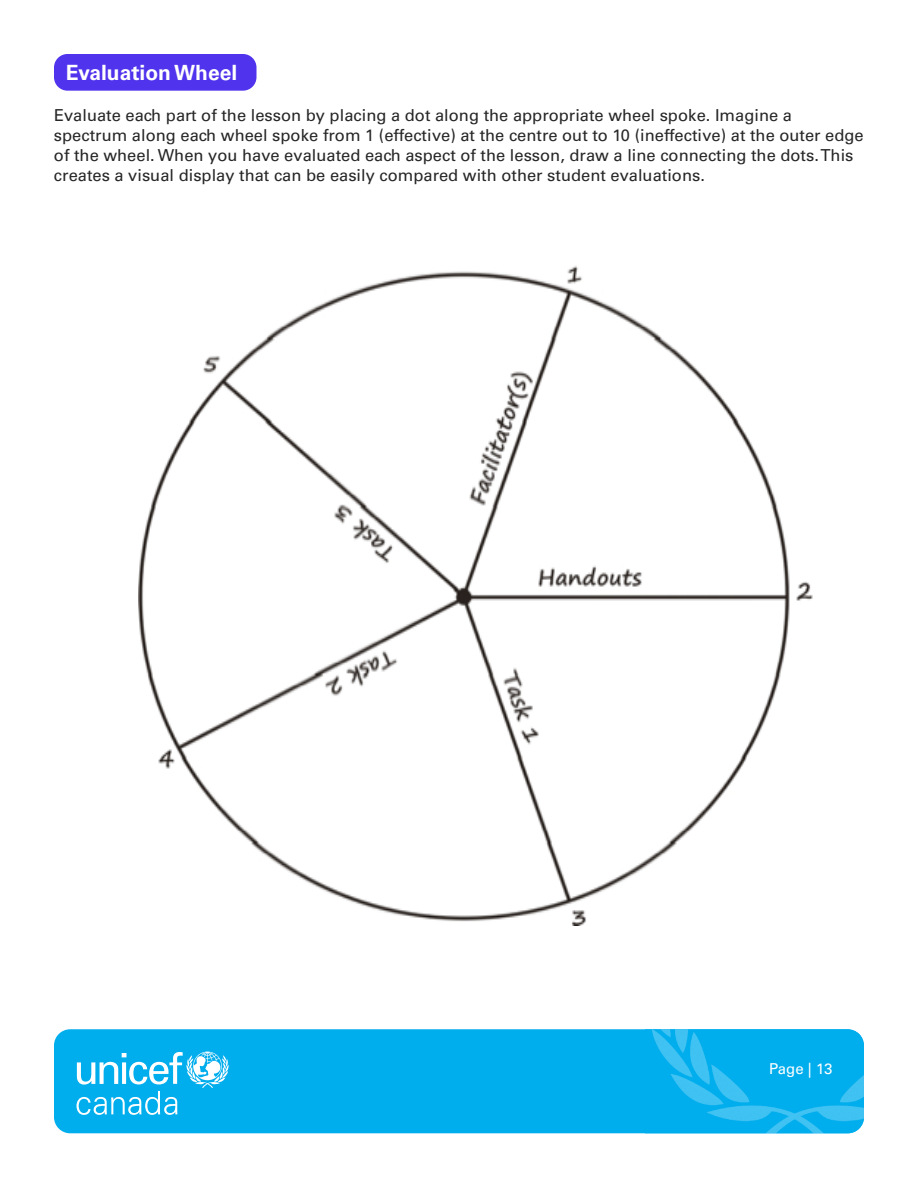
<style>
.page{position:relative;width:918px;height:1188px;background:#fff}
.page>*{position:absolute;margin:0;border:0;box-sizing:border-box;transform-origin:0 0}
.t1{font:700 21px "Univers LT Std";color:#fff}
.t2{font:16.5px/19.8px "Univers LT Std";color:#272627}
.t3{font:15px "Univers LT Std";letter-spacing:-.005em;color:#fff}
</style>
<div class="page">
<div style="left:54px;top:54px;width:202px;height:37px;background:#4f33ed;border-radius:14px"></div>
<div style="left:54px;top:1029px;width:810px;height:104px;background:#00aded;border-radius:16px"></div>
<svg style="left:77px;top:1052px;width:152px;height:63px"></svg>
<img style="left:645px;top:1029px;width:203px;height:16px">
<img style="left:848px;top:1029px;width:16px;height:104px">
<img style="left:138px;top:266px;width:675px;height:660px">
<p class="t1" style="left:66px;top:65px;width:173px">EvaluationWheel</p>
<p class="t2" style="left:54px;top:107px;width:811px">Evaluate each part of the lesson by placing a dot along the appropriate wheel spoke. Imagine a spectrum along each wheel spoke from 1 (effective) at the centre out to 10 (ineffective) at the outer edge of the wheel. When you have evaluated each aspect of the lesson, draw a line connecting the dots.This creates a visual display that can be easily compared with other student evaluations.</p>
<p class="t3" style="left:769px;top:1063px;width:65px">Page | 13</p>
</div>
